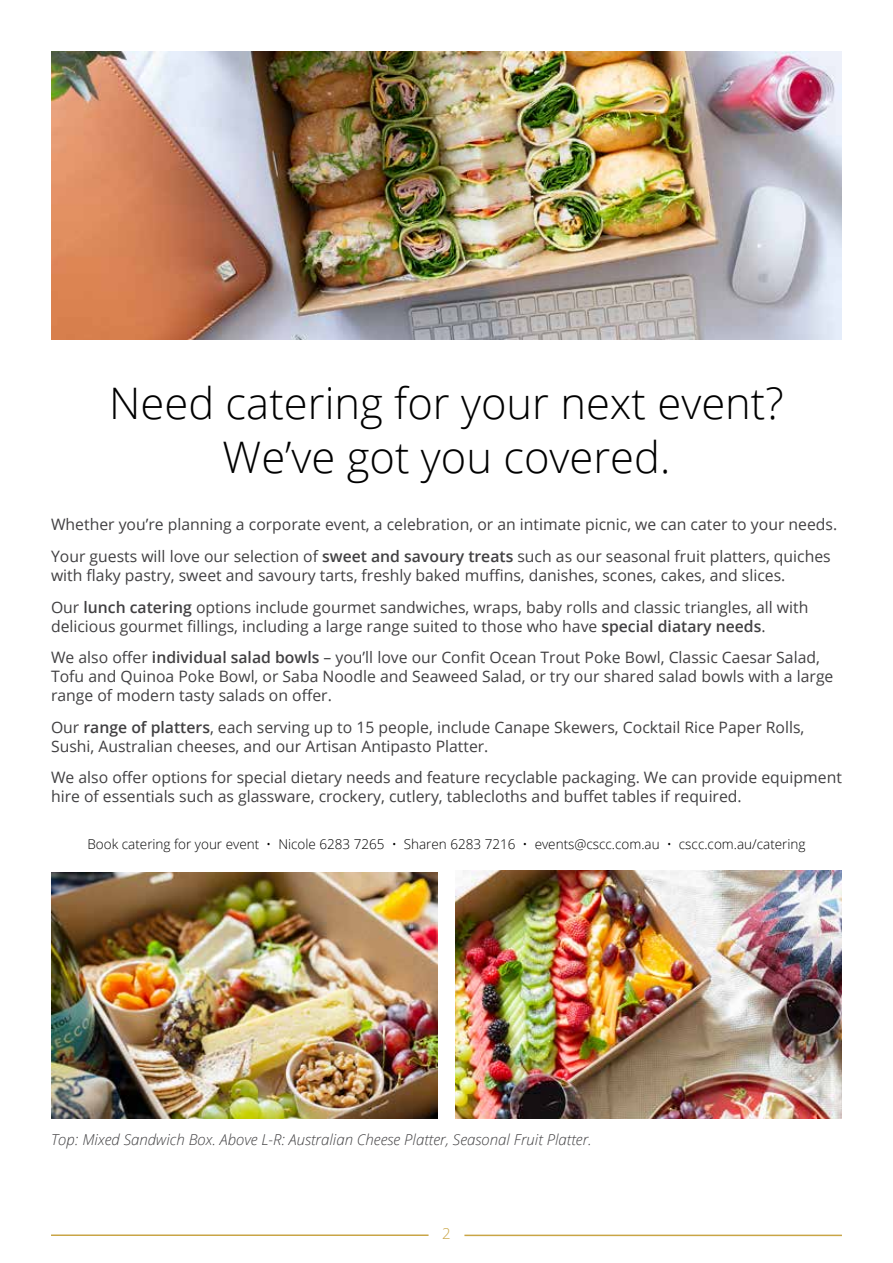
<style>
.page{position:relative;width:893px;height:1263px;background:#fff}
.page>*{position:absolute;margin:0;border:0;box-sizing:border-box;transform-origin:0 0}
.t1{font:300 43.5px/54px "Open Sans";color:#000;text-align:center}
.t2{font:15.75px/31.7px "Open Sans";color:#414042}
.t3{font:italic 300 15px "Open Sans";color:#414042}
.t4{font:300 15px "Open Sans";color:#c9a546}
.t5{font:300 13.5px "Open Sans";color:#000}
.s1{font-weight:600}
</style>
<div class="page">
<hr style="left:51px;top:1234px;width:378px;height:2px;background:#c9a546">
<hr style="left:464px;top:1234px;width:378px;height:2px;background:#c9a546">
<img style="left:51px;top:51px;width:791px;height:289px">
<img style="left:51px;top:872px;width:386px;height:246px">
<img style="left:456px;top:871px;width:386px;height:247px">
<h1 class="t1" style="left:109px;top:375px;width:676px">Need catering for your next event?<br>We’ve got you covered.</h1>
<p class="t2" style="left:51px;top:508px;width:788px">Whether you’re planning a corporate event, a celebration, or an intimate picnic, we can cater to your needs.<br>Your guests will love our selection of <span class="s1">sweet and savoury treats</span> such as our seasonal fruit platters, quiches</p>
<p class="t2" style="left:51px;top:559px;width:759px">with flaky pastry, sweet and savoury tarts, freshly baked muffins, danishes, scones, cakes, and slices.<br>Our <span class="s1">lunch catering</span> options include gourmet sandwiches, wraps, baby rolls and classic triangles, all with</p>
<p class="t2" style="left:51px;top:610px;width:770px">delicious gourmet fillings, including a large range suited to those who have <span class="s1">special diatary needs</span>.<br>We also offer <span class="s1">individual salad bowls</span> – you’ll love our Confit Ocean Trout Poke Bowl, Classic Caesar Salad,</p>
<p class="t2" style="left:51px;top:666px;width:784px;line-height:18.9px">Tofu and Quinoa Poke Bowl, or Saba Noodle and Seaweed Salad, or try our shared salad bowls with a large range of modern tasty salads on offer.</p>
<p class="t2" style="left:51px;top:717px;width:755px;line-height:18.9px">Our <span class="s1">range of platters</span>, each serving up to 15 people, include Canape Skewers, Cocktail Rice Paper Rolls,<br>Sushi, Australian cheeses, and our Artisan Antipasto Platter.</p>
<p class="t2" style="left:51px;top:768px;width:792px;line-height:18.9px">We also offer options for special dietary needs and feature recyclable packaging. We can provide equipment hire of essentials such as glassware, crockery, cutlery, tablecloths and buffet tables if required.</p>
<p class="t5" style="left:88px;top:835px;width:720px">Book catering for your event • Nicole 6283 7265 • Sharen 6283 7216 • events@cscc.com.au • cscc.com.au/catering</p>
<p class="t3" style="left:51px;top:1129px;width:542px">Top: Mixed Sandwich Box. Above L-R: Australian Cheese Platter, Seasonal Fruit Platter.</p>
<p class="t4" style="left:442px;top:1224px;width:10px">2</p>
</div>
